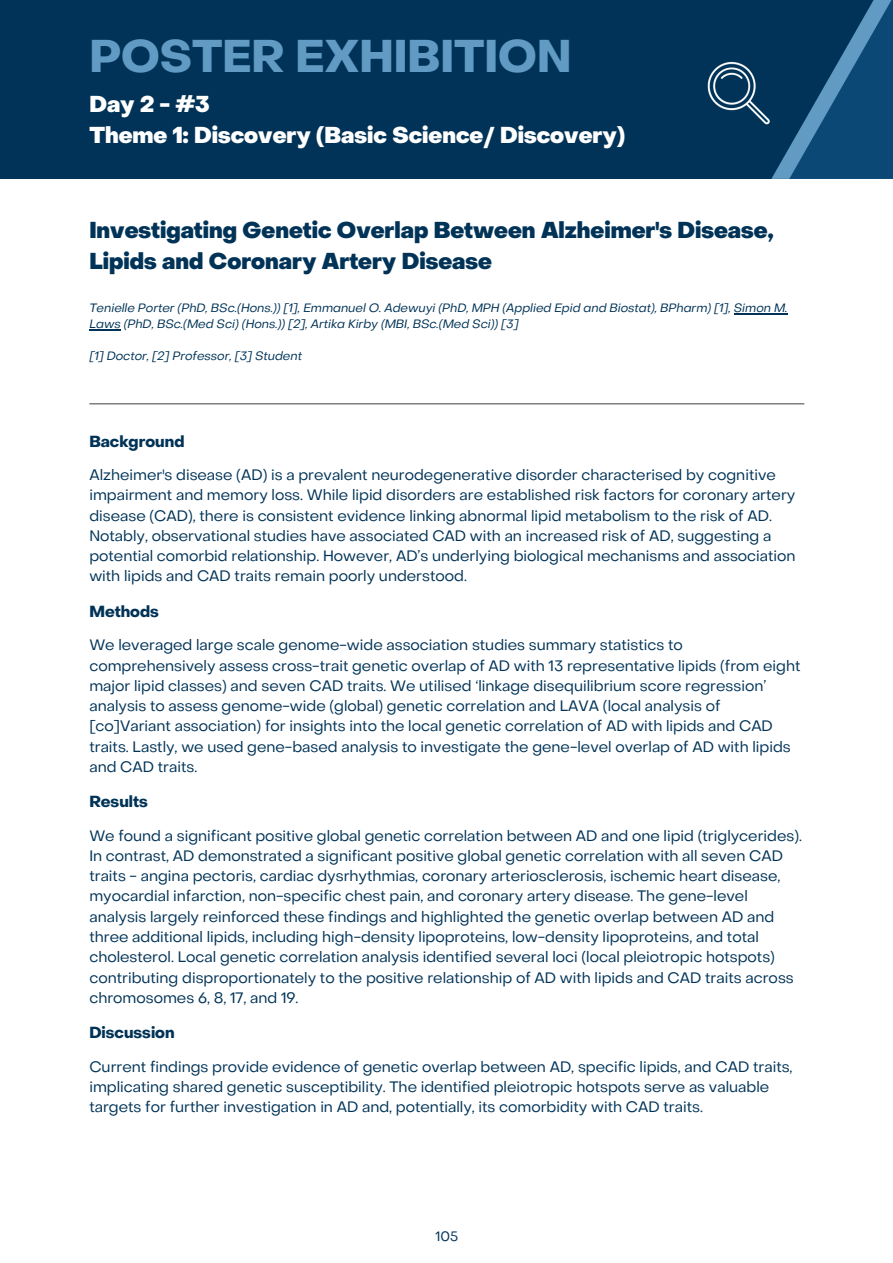
<style>
.page{position:relative;width:893px;height:1263px;background:#fff}
.page>*{position:absolute;margin:0;border:0;box-sizing:border-box;transform-origin:0 0}
.t1{font:700 45px "Object Sans";color:#619ac2}
.t2{font:800 22.5px/31.5px "Object Sans";color:#003357}
.t3{font:800 22.5px "Object Sans";color:#fff}
.t4{font:700 15.75px "Object Sans";color:#003357}
.t5{font:15px/20.2px "Object Sans";color:#003357}
.t6{font:13.5px "Object Sans";color:#003357}
.t7{font:italic 12px/16px "Object Sans";color:#003357}
</style>
<div class="page">
<div style="left:0;top:0;width:892px;height:179px;background:#003357"></div>
<svg style="left:771px;top:148px;width:18px;height:31px"></svg>
<svg style="left:789px;top:0;width:103px;height:179px;fill:#0b4876"></svg>
<hr style="left:89px;top:403px;width:715px;height:1px;background:#545454">
<hr style="left:733px;top:313px;width:54px;height:1px;background:#003357">
<hr style="left:89px;top:329px;width:32px;height:1px;background:#003357">
<img style="left:707px;top:61px;width:63px;height:64px">
<h3 class="t1" style="left:89px;top:38px;width:483px">POSTER EXHIBITION</h3>
<h4 class="t3" style="left:89px;top:95px;width:122px">Day 2 - #3</h4>
<h4 class="t3" style="left:89px;top:126px;width:537px">Theme 1: Discovery (Basic Science/ Discovery)</h4>
<p class="t2" style="left:89px;top:216px;width:685px">Investigating Genetic Overlap Between Alzheimer's Disease,<br>Lipids and Coronary Artery Disease</p>
<h3 class="t7" style="left:89px;top:301px;width:699px">Tenielle Porter (PhD, BSc.(Hons.)) [1], Emmanuel O. Adewuyi (PhD, MPH (Applied Epid and Biostat), BPharm) [1], Simon M.<br>Laws (PhD, BSc.(Med Sci) (Hons.)) [2], Artika Kirby (MBI, BSc.(Med Sci)) [3]</h3>
<h4 class="t7" style="left:89px;top:349px;width:214px">[1] Doctor, [2] Professor, [3] Student</h4>
<h2 class="t4" style="left:89px;top:435px;width:97px">Background</h2>
<h2 class="t5" style="left:89px;top:466px;width:707px">Alzheimer's disease (AD) is a prevalent neurodegenerative disorder characterised by cognitive impairment and memory loss. While lipid disorders are established risk factors for coronary artery disease (CAD), there is consistent evidence linking abnormal lipid metabolism to the risk of AD.<br>Notably, observational studies have associated CAD with an increased risk of AD, suggesting a potential comorbid relationship. However, AD’s underlying biological mechanisms and association with lipids and CAD traits remain poorly understood.</h2>
<h2 class="t4" style="left:89px;top:605px;width:71px">Methods</h2>
<h1 class="t5" style="left:89px;top:636px;width:712px">We leveraged large scale genome-wide association studies summary statistics to comprehensively assess cross-trait genetic overlap of AD with 13 representative lipids (from eight major lipid classes) and seven CAD traits. We utilised ‘linkage disequilibrium score regression’ analysis to assess genome-wide (global) genetic correlation and LAVA (local analysis of [co]Variant association) for insights into the local genetic correlation of AD with lipids and CAD traits. Lastly, we used gene-based analysis to investigate the gene-level overlap of AD with lipids and CAD traits.</h1>
<p class="t4" style="left:89px;top:795px;width:60px">Results</p>
<p class="t5" style="left:89px;top:826px;width:714px">We found a significant positive global genetic correlation between AD and one lipid (triglycerides).<br>In contrast, AD demonstrated a significant positive global genetic correlation with all seven CAD traits - angina pectoris, cardiac dysrhythmias, coronary arteriosclerosis, ischemic heart disease, myocardial infarction, non-specific chest pain, and coronary artery disease. The gene-level analysis largely reinforced these findings and highlighted the genetic overlap between AD and three additional lipids, including high-density lipoproteins, low-density lipoproteins, and total cholesterol. Local genetic correlation analysis identified several loci (local pleiotropic hotspots) contributing disproportionately to the positive relationship of AD with lipids and CAD traits across chromosomes 6, 8, 17, and 19.</p>
<h4 class="t4" style="left:89px;top:1026px;width:87px">Discussion</h4>
<h3 class="t5" style="left:89px;top:1057px;width:704px">Current findings provide evidence of genetic overlap between AD, specific lipids, and CAD traits, implicating shared genetic susceptibility. The identified pleiotropic hotspots serve as valuable targets for further investigation in AD and, potentially, its comorbidity with CAD traits.</h3>
<h5 class="t6" style="left:435px;top:1230px;width:24px">105</h5>
</div>
